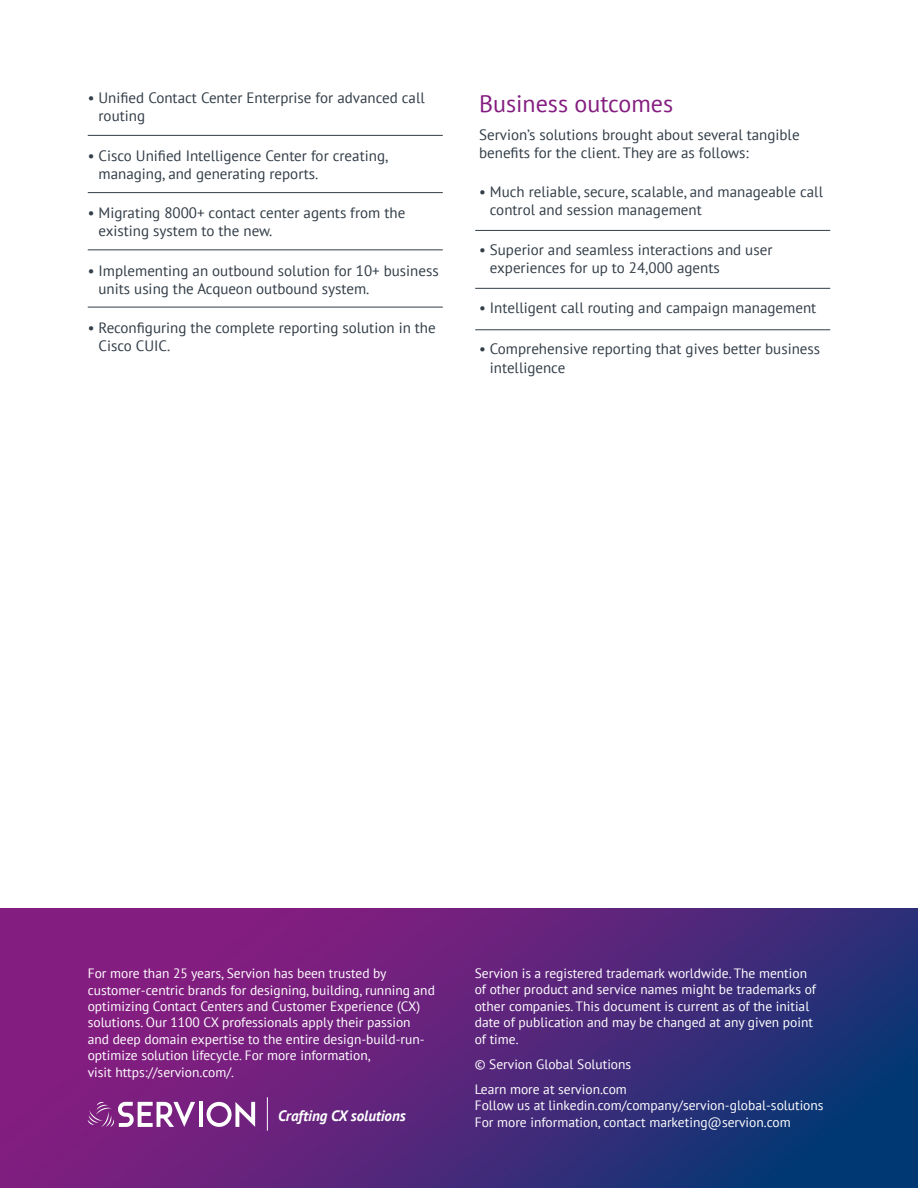
<style>
.page{position:relative;width:918px;height:1188px;background:#fff}
.page>*{position:absolute;margin:0;border:0;box-sizing:border-box;transform-origin:0 0}
.Body_Copy{font:24px "PT Sans";color:#841d80}
.Body_Copy-2{font:15px/18px "PT Sans";color:#323d47}
.Body_Copy-3{font:15px/18px "PT Sans";color:#333e48}
.t1{font:italic 700 15px "PT Sans";color:#fff}
.t2{font:13.5px/16.5px "PT Sans";color:#fff}
.s1{color:#323d47}
</style>
<div class="page">
<svg style="left:0;top:909px;width:918px;height:279px;background:#55267b"></svg>
<hr style="left:88px;top:135px;width:355px;height:1px;background:#323d47">
<hr style="left:88px;top:192px;width:355px;height:1px;background:#323d47">
<hr style="left:88px;top:249px;width:355px;height:1px;background:#323d47">
<hr style="left:88px;top:307px;width:355px;height:1px;background:#323d47">
<hr style="left:475px;top:230px;width:355px;height:1px;background:#323d47">
<hr style="left:475px;top:288px;width:355px;height:1px;background:#323d47">
<hr style="left:475px;top:329px;width:355px;height:1px;background:#323d47">
<svg style="left:207px;top:1102px;width:48px;height:25px"></svg>
<hr style="left:199px;top:1102px;width:4px;height:25px;background:#fff">
<svg style="left:88px;top:1102px;width:107px;height:25px"></svg>
<hr style="left:267px;top:1097px;width:1px;height:34px;background:#fff">
<p class="Body_Copy-2" style="left:99px;top:88px;width:328px;text-indent:-11px">• Unified Contact Center Enterprise for advanced call routing</p>
<p class="Body_Copy-2" style="left:99px;top:146px;width:291px;text-indent:-11px">• Cisco Unified Intelligence Center for creating, managing, and generating reports.</p>
<p class="Body_Copy-2" style="left:99px;top:204px;width:308px;text-indent:-11px">• Migrating 8000+ contact center agents from the existing system to the new.</p>
<p class="Body_Copy-2" style="left:99px;top:261px;width:342px;text-indent:-11px">• Implementing an outbound solution for 10+ business units using the Acqueon outbound system.</p>
<p class="Body_Copy-2" style="left:99px;top:319px;width:339px;text-indent:-11px">• Reconfiguring the complete reporting solution in the<br>Cisco CUIC.</p>
<p class="Body_Copy" style="left:479px;top:88px;width:196px">Business outcomes</p>
<p class="Body_Copy-2" style="left:479px;top:125px;width:322px">Servion’s solutions brought about several tangible benefits for the client. They are as follows:</p>
<p class="Body_Copy-3" style="left:490px;top:183px;width:335px;text-indent:-11px"><span class="s1">•</span> Much reliable, secure, scalable, and manageable call control and session management</p>
<p class="Body_Copy-3" style="left:490px;top:240px;width:284px;text-indent:-11px"><span class="s1">•</span> Superior and seamless interactions and user experiences for up to 24,000 agents</p>
<p class="Body_Copy-3" style="left:479px;top:298px;width:339px"><span class="s1">•</span> Intelligent call routing and campaign management</p>
<p class="Body_Copy-3" style="left:490px;top:338px;width:332px;line-height:19.5px;text-indent:-11px"><span class="s1">•</span> Comprehensive reporting that gives better business intelligence</p>
<p class="t2" style="left:88px;top:965px;width:349px">For more than 25 years, Servion has been trusted by customer-centric brands for designing, building, running and optimizing Contact Centers and Customer Experience (CX) solutions. Our 1100 CX professionals apply their passion and deep domain expertise to the entire design-build-run&shy;optimize solution lifecycle. For more information,<br>visit https://servion.com/.</p>
<p class="t2" style="left:475px;top:965px;width:343px">Servion is a registered trademark worldwide. The mention of other product and service names might be trademarks of other companies. This document is current as of the initial date of publication and may be changed at any given point of time.</p>
<p class="t2" style="left:475px;top:1051px;width:158px;line-height:25px">© Servion Global Solutions<br>Learn more at servion.com</p>
<p class="t2" style="left:475px;top:1097px;width:350px">Follow us at linkedin.com/company/servion-global-solutions<br>For more information, contact marketing@servion.com</p>
<p class="t1" style="left:278px;top:1106px;width:129px">Crafting CX solutions</p>
</div>
